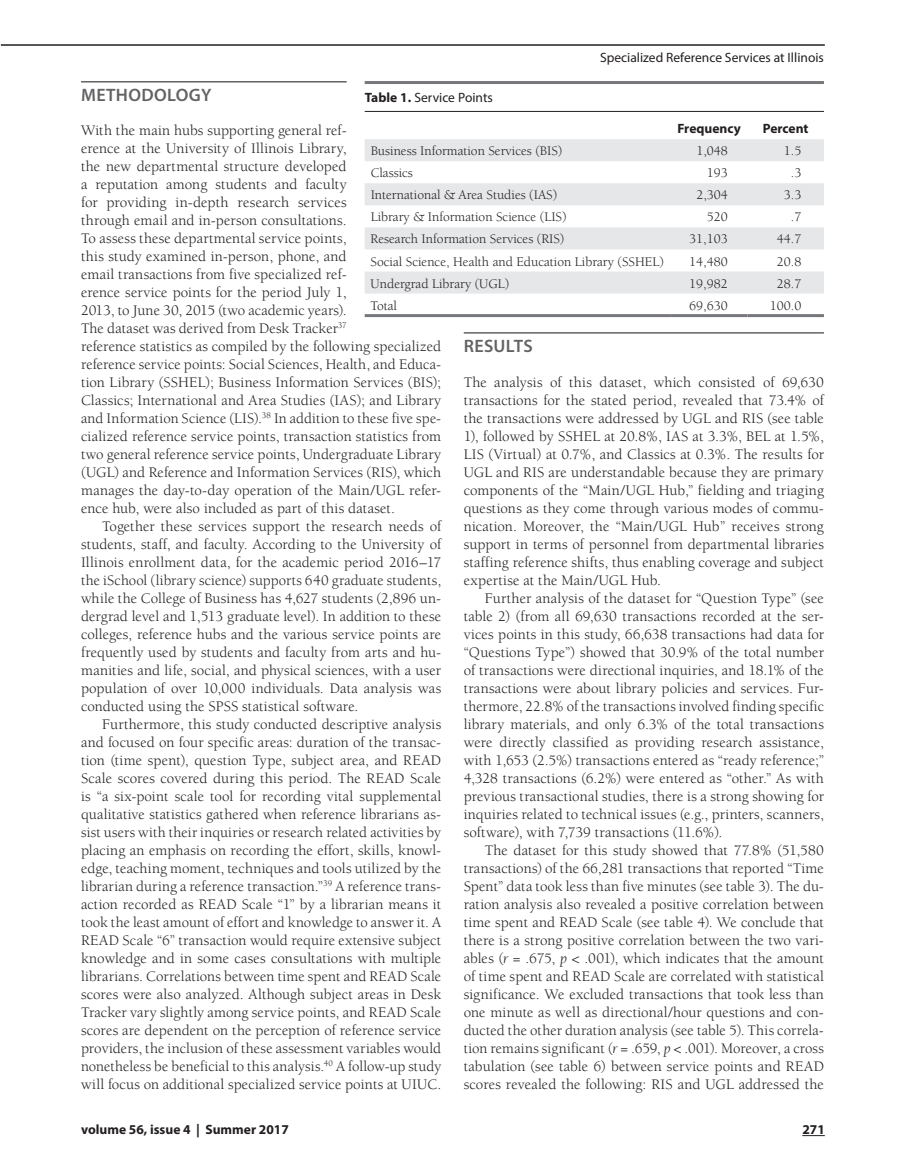
<style>
.page{position:relative;width:905px;height:1175px;background:#fff}
.page>*{position:absolute;margin:0;border:0;box-sizing:border-box;transform-origin:0 0}
.t1{font:600 18px "Myriad Pro";letter-spacing:.02em;color:#636366}
.t2{font:15px/18px "Berkeley";letter-spacing:.01em;color:#231f20;text-align:justify}
.t3{font:13.5px "Berkeley";color:#231f20}
.t4{font:13.5px "Myriad Pro";color:#231f20}
.t5{font:700 13.5px "Myriad Pro";color:#231f20}
.s1{font-weight:700}
.s2{font-style:italic}
</style>
<div class="page">
<svg style="left:802px;top:1135px;width:22px;height:1px"></svg>
<hr style="left:1px;top:44px;width:823px;height:2px;background:#231f20">
<hr style="left:464px;top:332px;width:360px;height:1px;background:#636366">
<hr style="left:81px;top:81px;width:265px;height:1px;background:#636366">
<hr style="left:364px;top:81px;width:460px;height:3px;background:#76787b">
<hr style="left:364px;top:111px;width:460px;height:1px;background:#231f20">
<svg style="left:365px;top:139px;width:459px;height:154px;fill:#e6e7e9"></svg>
<hr style="left:364px;top:314px;width:306px;height:3px;background:#76787b">
<hr style="left:670px;top:314px;width:77px;height:3px;background:#76787b">
<hr style="left:747px;top:314px;width:77px;height:3px;background:#76787b">
<p class="t4" style="left:600px;top:49px;width:225px">Specialized Reference Services at Illinois</p>
<p class="t1" style="left:81px;top:83px;width:132px">METHODOLOGY</p>
<p class="t2" style="left:81px;top:122px;width:362px;text-align:left">With the main hubs supporting general ref-<br>erence at the University of Illinois Library,<br>the new departmental structure developed<br>a reputation among students and faculty<br>for providing in-depth research services<br>through email and in-person consultations.<br>To assess these departmental service points,<br>this study examined in-person, phone, and<br>email transactions from five specialized ref-<br>erence service points for the period July 1,<br>2013, to June 30, 2015 (two academic years).<br>The dataset was derived from Desk Tracker<sup>37<br></sup>reference statistics as compiled by the following specialized reference service points: Social Sciences, Health, and Educa&shy;tion Library (SSHEL); Business Information Services (BIS); Classics; International and Area Studies (IAS); and Library and Information Science (LIS).<sup>38</sup> In addition to these five spe&shy;cialized reference service points, transaction statistics from two general reference service points, Undergraduate Library (UGL) and Reference and Information Services (RIS), which manages the day-to-day operation of the Main/UGL refer&shy;ence hub, were also included as part of this dataset.</p>
<p class="t2" style="left:81px;top:518px;width:362px;text-indent:21px">Together these services support the research needs of students, staff, and faculty. According to the University of Illinois enrollment data, for the academic period 2016–17 the iSchool (library science) supports 640 graduate students, while the College of Business has 4,627 students (2,896 un&shy;dergrad level and 1,513 graduate level). In addition to these colleges, reference hubs and the various service points are frequently used by students and faculty from arts and hu&shy;manities and life, social, and physical sciences, with a user population of over 10,000 individuals. Data analysis was conducted using the SPSS statistical software.</p>
<p class="t2" style="left:81px;top:716px;width:362px;text-indent:21px">Furthermore, this study conducted descriptive analysis and focused on four specific areas: duration of the transac&shy;tion (time spent), question Type, subject area, and READ Scale scores covered during this period. The READ Scale is “a six-point scale tool for recording vital supplemental qualitative statistics gathered when reference librarians as&shy;sist users with their inquiries or research related activities by placing an emphasis on recording the effort, skills, knowl&shy;edge, teaching moment, techniques and tools utilized by the librarian during a reference transaction.”<sup>39</sup> A reference trans&shy;action recorded as READ Scale “1” by a librarian means it took the least amount of effort and knowledge to answer it. A READ Scale “6” transaction would require extensive subject knowledge and in some cases consultations with multiple librarians. Correlations between time spent and READ Scale scores were also analyzed. Although subject areas in Desk Tracker vary slightly among service points, and READ Scale scores are dependent on the perception of reference service providers, the inclusion of these assessment variables would nonetheless be beneficial to this analysis.<sup>40</sup> A follow-up study will focus on additional specialized service points at UIUC.</p>
<p class="t4" style="left:364px;top:89px;width:130px"><span class="s1">Table 1.</span> Service Points</p>
<p class="t5" style="left:677px;top:120px;width:65px">Frequency</p>
<p class="t5" style="left:762px;top:120px;width:47px">Percent</p>
<p class="t3" style="left:371px;top:144px;width:193px">Business Information Services (BIS)</p>
<p class="t3" style="left:696px;top:144px;width:33px">1,048</p>
<p class="t3" style="left:783px;top:144px;width:19px">1.5</p>
<p class="t3" style="left:370px;top:166px;width:44px">Classics</p>
<p class="t3" style="left:706px;top:166px;width:23px">193</p>
<p class="t3" style="left:790px;top:166px;width:12px">.3</p>
<p class="t3" style="left:370px;top:188px;width:188px">International &amp; Area Studies (IAS)</p>
<p class="t3" style="left:696px;top:188px;width:33px">2,304</p>
<p class="t3" style="left:783px;top:188px;width:19px">3.3</p>
<p class="t3" style="left:370px;top:210px;width:197px">Library &amp; Information Science (LIS)</p>
<p class="t3" style="left:706px;top:210px;width:23px">520</p>
<p class="t3" style="left:790px;top:210px;width:12px">.7</p>
<p class="t3" style="left:370px;top:232px;width:195px">Research Information Services (RIS)</p>
<p class="t3" style="left:689px;top:232px;width:40px">31,103</p>
<p class="t3" style="left:776px;top:232px;width:26px">44.7</p>
<p class="t3" style="left:370px;top:254px;width:295px">Social Science, Health and Education Library (SSHEL)</p>
<p class="t3" style="left:689px;top:254px;width:40px">14,480</p>
<p class="t3" style="left:776px;top:254px;width:26px">20.8</p>
<p class="t3" style="left:370px;top:276px;width:140px">Undergrad Library (UGL)</p>
<p class="t3" style="left:689px;top:276px;width:40px">19,982</p>
<p class="t3" style="left:776px;top:276px;width:26px">28.7</p>
<p class="t3" style="left:370px;top:298px;width:28px">Total</p>
<p class="t3" style="left:689px;top:298px;width:40px">69,630</p>
<p class="t3" style="left:769px;top:298px;width:33px">100.0</p>
<p class="t1" style="left:464px;top:334px;width:70px">RESULTS</p>
<p class="t2" style="left:464px;top:374px;width:362px">The analysis of this dataset, which consisted of 69,630 transactions for the stated period, revealed that 73.4% of the transactions were addressed by UGL and RIS (see table 1), followed by SSHEL at 20.8%, IAS at 3.3%, BEL at 1.5%, LIS (Virtual) at 0.7%, and Classics at 0.3%. The results for UGL and RIS are understandable because they are primary components of the “Main/UGL Hub,” fielding and triaging questions as they come through various modes of commu&shy;nication. Moreover, the “Main/UGL Hub” receives strong support in terms of personnel from departmental libraries staffing reference shifts, thus enabling coverage and subject expertise at the Main/UGL Hub.</p>
<p class="t2" style="left:464px;top:590px;width:362px;text-indent:21px">Further analysis of the dataset for “Question Type” (see table 2) (from all 69,630 transactions recorded at the ser&shy;vices points in this study, 66,638 transactions had data for “Questions Type”) showed that 30.9% of the total number of transactions were directional inquiries, and 18.1% of the transactions were about library policies and services. Fur&shy;thermore, 22.8% of the transactions involved finding specific library materials, and only 6.3% of the total transactions were directly classified as providing research assistance, with 1,653 (2.5%) transactions entered as “ready reference;” 4,328 transactions (6.2%) were entered as “other.” As with previous transactional studies, there is a strong showing for inquiries related to technical issues (e.g., printers, scanners, software), with 7,739 transactions (11.6%).</p>
<p class="t2" style="left:463px;top:842px;width:362px;text-indent:21px">The dataset for this study showed that 77.8% (51,580 transactions) of the 66,281 transactions that reported “Time Spent” data took less than five minutes (see table 3). The du&shy;ration analysis also revealed a positive correlation between time spent and READ Scale (see table 4). We conclude that there is a strong positive correlation between the two vari&shy;ables (<span class="s2">r</span> = .675, <span class="s2">p</span> &lt; .001), which indicates that the amount of time spent and READ Scale are correlated with statistical significance. We excluded transactions that took less than one minute as well as directional/hour questions and con&shy;ducted the other duration analysis (see table 5). This correla&shy;tion remains significant (<span class="s2">r</span> = .659, <span class="s2">p</span> &lt; .001). Moreover, a cross tabulation (see table 6) between service points and READ scores revealed the following: RIS and UGL addressed the</p>
<p class="t5" style="left:81px;top:1120px;width:209px">volume 56, issue 4 | Summer 2017</p>
<p class="t5" style="left:802px;top:1120px;width:24px">271</p>
</div>
